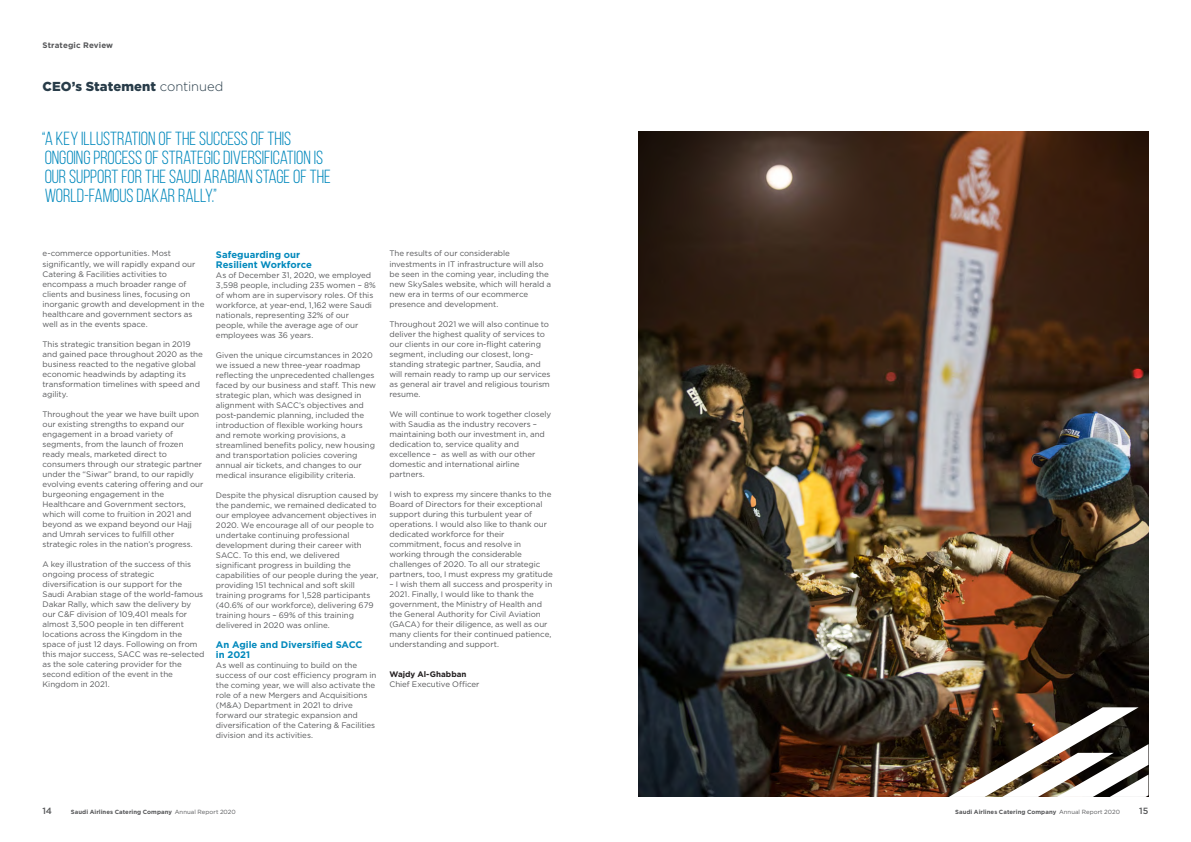
<style>
.page{position:relative;width:1191px;height:842px;background:#fff}
.page>*{position:absolute;margin:0;border:0;box-sizing:border-box;transform-origin:0 0}
.t1{font:19px/19px "Bebas Neue";color:#0088bc}
.t2{font:900 13px "Gotham";letter-spacing:.005em;color:#283c49}
.t3{font:700 9.5px/10px "Gotham";color:#0088bc}
.t4{font:500 9px "Gotham";color:#57585a}
.t5{font:8px/10px "Gotham";letter-spacing:-.005em;color:#57585a}
.t6{font:700 8px "Gotham";letter-spacing:.015em;color:#57585a}
.t7{font:700 8px "Gotham";color:#231f20}
.t8{font:700 6px "Gotham";letter-spacing:.01em;color:#57585a}
.s1{font-weight:300}
.s2{font-weight:400}
</style>
<div class="page">
<img style="left:638px;top:132px;width:510px;height:665px">
<img style="left:948px;top:707px;width:200px;height:90px">
<p class="t6" style="left:43px;top:40px;width:72px">Strategic Review</p>
<h2 class="t2" style="left:43px;top:78px;width:182px">CEO’s Statement <span class="s1">continued</span></h2>
<h1 class="t1" style="left:42px;top:129px;width:290px">“A KEY ILLUSTRATION OF THE SUCCESS OF THIS ONGOING PROCESS OF STRATEGIC DIVERSIFICATION IS OUR SUPPORT FOR THE SAUDI ARABIAN STAGE OF THE WORLD-FAMOUS DAKAR RALLY.”</h1>
<p class="t5" style="left:43px;top:248px;width:163px">e-commerce opportunities. Most significantly, we will rapidly expand our Catering &amp; Facilities activities to encompass a much broader range of clients and business lines, focusing on inorganic growth and development in the healthcare and government sectors as well as in the events space.</p>
<p class="t5" style="left:43px;top:338px;width:162px">This strategic transition began in 2019 and gained pace throughout 2020 as the business reacted to the negative global economic headwinds by adapting its transformation timelines with speed and agility.</p>
<p class="t5" style="left:43px;top:408px;width:162px">Throughout the year we have built upon our existing strengths to expand our engagement in a broad variety of segments, from the launch of frozen ready meals, marketed direct to consumers through our strategic partner under the “Siwar” brand, to our rapidly evolving events catering offering and our burgeoning engagement in the Healthcare and Government sectors, which will come to fruition in 2021 and beyond as we expand beyond our Hajj and Umrah services to fulfill other strategic roles in the nation’s progress.</p>
<p class="t5" style="left:43px;top:558px;width:163px">A key illustration of the success of this ongoing process of strategic diversification is our support for the Saudi Arabian stage of the world-famous Dakar Rally, which saw the delivery by our C&amp;F division of 109,401 meals for almost 3,500 people in ten different locations across the Kingdom in the space of just 12 days. Following on from this major success, SACC was re-selected as the sole catering provider for the second edition of the event in the Kingdom in 2021.</p>
<p class="t3" style="left:216px;top:249px;width:97px">Safeguarding our<br>Resilient Workforce</p>
<p class="t5" style="left:216px;top:270px;width:161px">As of December 31, 2020, we employed 3,598 people, including 235 women – 8% of whom are in supervisory roles. Of this workforce, at year-end, 1,162 were Saudi nationals, representing 32% of our people, while the average age of our employees was 36 years.</p>
<p class="t5" style="left:216px;top:350px;width:162px">Given the unique circumstances in 2020 we issued a new three-year roadmap reflecting the unprecedented challenges faced by our business and staff. This new strategic plan, which was designed in alignment with SACC’s objectives and post-pandemic planning, included the introduction of flexible working hours and remote working provisions, a streamlined benefits policy, new housing and transportation policies covering annual air tickets, and changes to our medical insurance eligibility criteria.</p>
<p class="t5" style="left:216px;top:490px;width:164px">Despite the physical disruption caused by the pandemic, we remained dedicated to our employee advancement objectives in 2020. We encourage all of our people to undertake continuing professional development during their career with SACC. To this end, we delivered significant progress in building the capabilities of our people during the year, providing 151 technical and soft skill training programs for 1,528 participants (40.6% of our workforce), delivering 679 training hours – 69% of this training delivered in 2020 was online.</p>
<p class="t3" style="left:216px;top:639px;width:148px">An Agile and Diversified SACC in 2021</p>
<p class="t5" style="left:216px;top:660px;width:162px">As well as continuing to build on the success of our cost efficiency program in the coming year, we will also activate the role of a new Mergers and Acquisitions (M&amp;A) Department in 2021 to drive forward our strategic expansion and diversification of the Catering &amp; Facilities division and its activities.</p>
<p class="t5" style="left:389px;top:248px;width:163px">The results of our considerable investments in IT infrastructure will also be seen in the coming year, including the new SkySales website, which will herald a new era in terms of our ecommerce presence and development.</p>
<p class="t5" style="left:389px;top:318px;width:163px">Throughout 2021 we will also continue to deliver the highest quality of services to our clients in our core in-flight catering segment, including our closest, long&shy;standing strategic partner, Saudia, and will remain ready to ramp up our services as general air travel and religious tourism resume.</p>
<p class="t5" style="left:389px;top:408px;width:163px">We will continue to work together closely with Saudia as the industry recovers – maintaining both our investment in, and dedication to, service quality and excellence – as well as with our other domestic and international airline partners.</p>
<p class="t5" style="left:389px;top:488px;width:165px">I wish to express my sincere thanks to the Board of Directors for their exceptional support during this turbulent year of operations. I would also like to thank our dedicated workforce for their commitment, focus and resolve in working through the considerable challenges of 2020. To all our strategic partners, too, I must express my gratitude</p>
<p class="t5" style="left:389px;top:578px;width:164px">– I wish them all success and prosperity in 2021. Finally, I would like to thank the government, the Ministry of Health and the General Authority for Civil Aviation (GACA) for their diligence, as well as our many clients for their continued patience, understanding and support.</p>
<p class="t7" style="left:389px;top:668px;width:79px">Wajdy Al-Ghabban</p>
<p class="t5" style="left:389px;top:678px;width:92px">Chief Executive Officer</p>
<p class="t4" style="left:43px;top:804px;width:11px">14</p>
<p class="t8" style="left:71px;top:807px;width:166px">Saudi Airlines Catering Company <span class="s2">Annual Report 2020</span></p>
<p class="t8" style="left:955px;top:807px;width:166px">Saudi Airlines Catering Company <span class="s2">Annual Report 2020</span></p>
<p class="t4" style="left:1139px;top:804px;width:11px">15</p>
</div>
